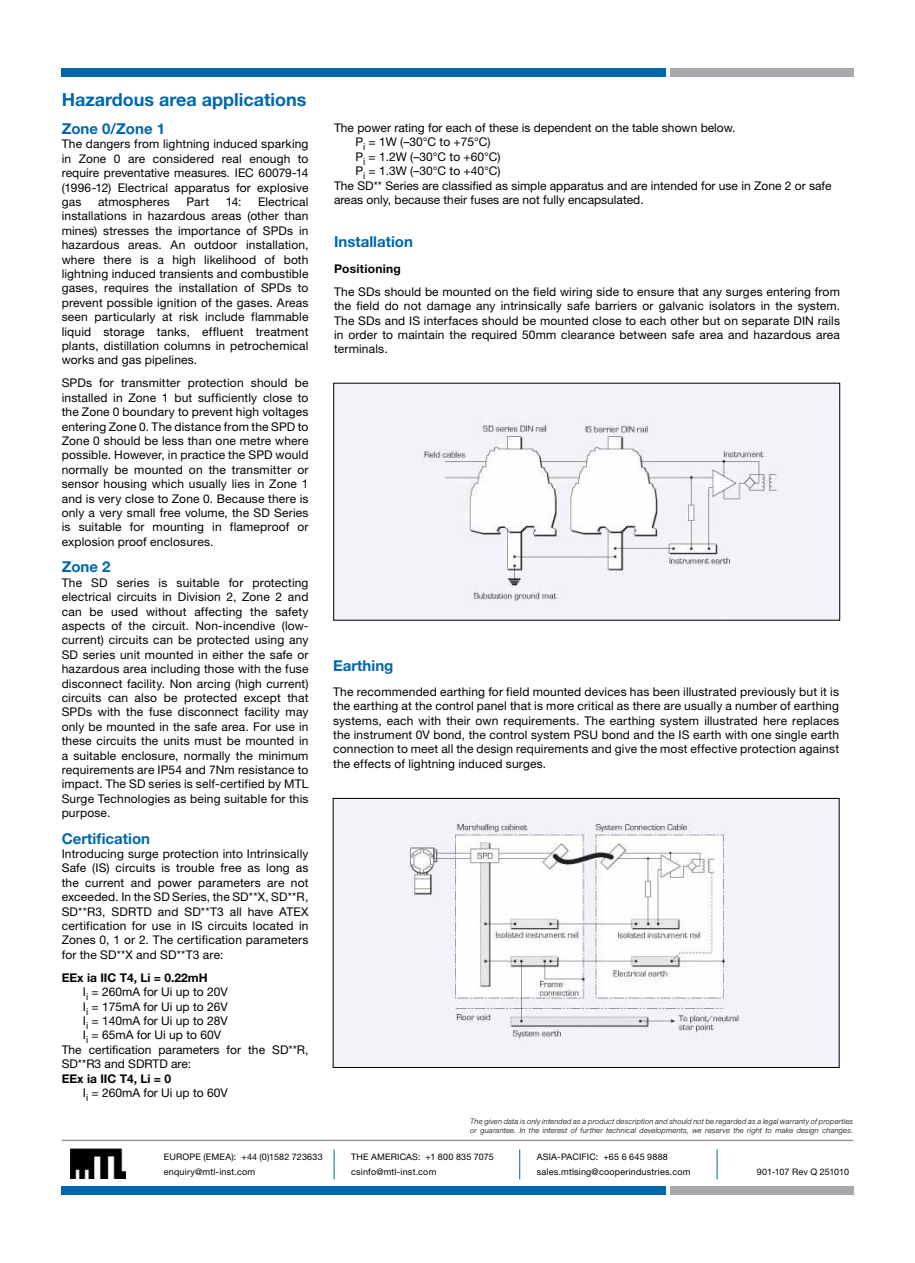
<style>
.page{position:relative;width:915px;height:1263px;background:#fff}
.page>*{position:absolute;margin:0;border:0;box-sizing:border-box;transform-origin:0 0}
.t1{font:700 18px "Helvetica Neue LT Pro";color:#0067ac}
.t2{font:700 15px "Helvetica Neue LT Pro";color:#0067ac}
.t3{font:12px/14.4px "Helvetica Neue LT Pro";letter-spacing:.005em;color:#000;text-align:justify}
.t4{font:700 12px "Helvetica Neue LT Pro";color:#000}
.t5{font:700 12px "Helvetica Neue LT Pro";letter-spacing:.02em;color:#000}
.t6{font:9px "Helvetica Neue LT Pro";letter-spacing:.02em;color:#000}
.t7{font:9px "Helvetica Neue LT Pro";letter-spacing:-.005em;color:#000}
.t8{font:italic 300 7.5px/9px "Helvetica Neue LT Pro";letter-spacing:.025em;color:#000}
.s1{font-weight:700}
</style>
<div class="page">
<div style="left:62px;top:68px;width:603px;height:9px;background:#0067ac"></div>
<div style="left:670px;top:68px;width:183px;height:9px;background:#a7a9ac"></div>
<img style="left:70px;top:1149px;width:56px;height:29px">
<svg style="left:333px;top:1149px;width:1px;height:30px"></svg>
<svg style="left:519px;top:1149px;width:1px;height:30px"></svg>
<svg style="left:716px;top:1149px;width:1px;height:30px"></svg>
<hr style="left:62px;top:1140px;width:791px;height:1px;background:#000">
<div style="left:62px;top:1186px;width:603px;height:9px;background:#0067ac"></div>
<div style="left:670px;top:1186px;width:183px;height:9px;background:#a7a9ac"></div>
<img style="left:335px;top:385px;width:502px;height:234px">
<img style="left:334px;top:800px;width:503px;height:266px">
<div style="left:332px;top:798px;width:507px;height:270px;border:1px solid #000"></div>
<h1 class="t1" style="left:62px;top:89px;width:246px">Hazardous area applications</h1>
<p class="t2" style="left:62px;top:119px;width:105px">Zone 0/Zone 1</p>
<p class="t3" style="left:62px;top:137px;width:248px">The dangers from lightning induced sparking in Zone 0 are considered real enough to require preventative measures. IEC 60079-14 (1996-12) Electrical apparatus for explosive gas</p>
<p class="t3" style="left:62px;top:194px;width:248px;text-indent:196px">Electrical installations in hazardous areas (other than mines) stresses the importance of SPDs in hazardous areas. An outdoor installation, where there is a high likelihood of both lightning induced transients and combustible gases, requires the installation of SPDs to prevent possible ignition of the gases. Areas seen particularly at risk include flammable liquid storage tanks, effluent treatment plants, distillation columns in petrochemical works and gas pipelines.</p>
<p class="t3" style="left:62px;top:376px;width:248px">SPDs for transmitter protection should be installed in Zone 1 but sufficiently close to the Zone 0 boundary to prevent high voltages entering Zone 0. The distance from the SPD to Zone 0 should be less than one metre where possible. However, in practice the SPD would normally be mounted on the transmitter or sensor housing which usually lies in Zone 1 and is very close to Zone 0. Because there is only a very small free volume, the SD Series is suitable for mounting in flameproof or explosion proof enclosures.</p>
<p class="t2" style="left:62px;top:557px;width:50px">Zone 2</p>
<p class="t3" style="left:62px;top:575px;width:248px">The SD series is suitable for protecting electrical circuits in Division 2, Zone 2 and can be used without affecting the safety aspects of the circuit. Non-incendive (low&shy;current) circuits can be protected using any SD series unit mounted in either the safe or hazardous area including those with the fuse disconnect facility. Non arcing (high current) circuits can also be protected except that SPDs with the fuse disconnect facility may only be mounted in the safe area. For use in these circuits the units must be mounted in a suitable enclosure, normally the minimum requirements are IP54 and 7Nm resistance to impact. The SD series is self-certified by MTL Surge Technologies as being suitable for this purpose.</p>
<p class="t2" style="left:62px;top:829px;width:90px">Certification</p>
<p class="t3" style="left:62px;top:846px;width:248px">Introducing surge protection into Intrinsically Safe (IS) circuits is trouble free as long as the current and power parameters are not exceeded. In the SD Series, the SD**X, SD**R, SD**R3, SDRTD and SD**T3 all have ATEX certification for use in IS circuits located in Zones 0, 1 or 2. The certification parameters for the SD**X and SD**T3 are:</p>
<p class="t4" style="left:62px;top:970px;width:147px">EEx ia IIC T4, Li = 0.22mH</p>
<p class="t3" style="left:83px;top:984px;width:146px">I<sub>i</sub> = 260mA for Ui up to 20V</p>
<p class="t3" style="left:83px;top:999px;width:146px">I<sub>i</sub> = 175mA for Ui up to 26V</p>
<p class="t3" style="left:83px;top:1013px;width:146px">I<sub>i</sub> = 140mA for Ui up to 28V</p>
<p class="t3" style="left:83px;top:1027px;width:140px">I<sub>i</sub> = 65mA for Ui up to 60V</p>
<p class="t3" style="left:62px;top:1042px;width:248px">The certification parameters for the SD**R,</p>
<p class="t3" style="left:62px;top:1056px;width:131px">SD**R3 and SDRTD are:</p>
<p class="t3" style="left:83px;top:1071px;width:146px;text-indent:-21px"><span class="s1">EEx ia IIC T4, Li = 0<br></span>I<sub>i</sub> = 260mA for Ui up to 60V</p>
<p class="t3" style="left:98px;top:194px;width:73px">atmospheres</p>
<p class="t3" style="left:186px;top:194px;width:24px">Part</p>
<p class="t3" style="left:225px;top:194px;width:17px">14:</p>
<p class="t3" style="left:334px;top:120px;width:403px">The power rating for each of these is dependent on the table shown below.</p>
<p class="t3" style="left:355px;top:135px;width:137px">P<sub>i</sub> = 1W (–30°C to +75°C)</p>
<p class="t3" style="left:355px;top:149px;width:147px">P<sub>i</sub> = 1.2W (–30°C to +60°C)</p>
<p class="t3" style="left:355px;top:163px;width:147px">P<sub>i</sub> = 1.3W (–30°C to +40°C)</p>
<p class="t3" style="left:334px;top:178px;width:498px">The SD** Series are classified as simple apparatus and are intended for use in Zone 2 or safe</p>
<p class="t3" style="left:334px;top:192px;width:311px">areas only, because their fuses are not fully encapsulated.</p>
<p class="t2" style="left:334px;top:232px;width:80px">Installation</p>
<p class="t5" style="left:334px;top:261px;width:68px">Positioning</p>
<p class="t3" style="left:334px;top:284px;width:507px">The SDs should be mounted on the field wiring side to ensure that any surges entering from the field do not damage any intrinsically safe barriers or galvanic isolators in the system.<br>The SDs and IS interfaces should be mounted close to each other but on separate DIN rails in order to maintain the required 50mm clearance between safe area and hazardous area terminals.</p>
<p class="t2" style="left:333px;top:656px;width:62px">Earthing</p>
<p class="t3" style="left:333px;top:684px;width:507px">The recommended earthing for field mounted devices has been illustrated previously but it is the earthing at the control panel that is more critical as there are usually a number of earthing systems, each with their own requirements. The earthing system illustrated here replaces the instrument 0V bond, the control system PSU bond and the IS earth with one single earth connection to meet all the design requirements and give the most effective protection against the effects of lightning induced surges.</p>
<p class="t8" style="left:470px;top:1116px;width:384px">The given data is only intended as a product description and should not be regarded as a legal warranty of properties or guarantee. In the interest of further technical developments, we reserve the right to make design changes.</p>
<p class="t6" style="left:164px;top:1151px;width:160px">EUROPE (EMEA): +44 (0)1582 723633</p>
<p class="t6" style="left:351px;top:1151px;width:144px">THE AMERICAS: +1 800 835 7075</p>
<p class="t6" style="left:536px;top:1151px;width:133px">ASIA-PACIFIC: +65 6 645 9888</p>
<p class="t6" style="left:164px;top:1166px;width:93px">enquiry@mtl-inst.com</p>
<p class="t6" style="left:351px;top:1166px;width:87px">csinfo@mtl-inst.com</p>
<p class="t6" style="left:536px;top:1166px;width:155px">sales.mtlsing@cooperindustries.com</p>
<p class="t7" style="left:756px;top:1166px;width:94px">901-107 Rev Q 251010</p>
</div>
